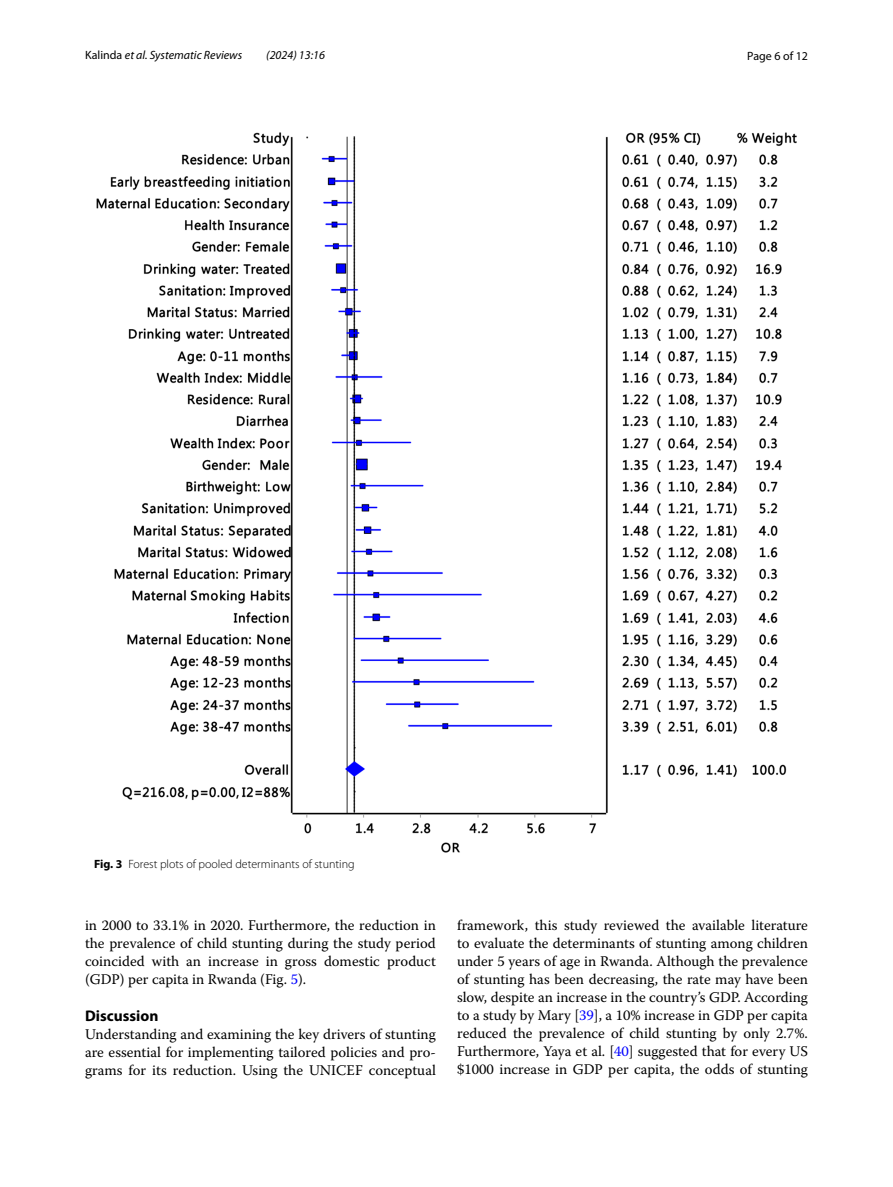
<style>
.page{position:relative;width:893px;height:1187px;background:#fff}
.page>*{position:absolute;margin:0;border:0;box-sizing:border-box;transform-origin:0 0}
.t1{font:700 15.45px "Myriad Pro";color:#000}
.t2{font:14.7px/18px "Warnock Pro";color:#000;text-align:justify}
.t3{font:300 12px "Myriad Pro";color:#000}
.t4{font:italic 12px "Myriad Pro";color:#000}
.t5{font:12px "Myriad Pro";color:#000}
.s1{font-style:normal}
.s2{font-weight:700}
.s3{color:#00f}
</style>
<div class="page">
<img style="left:96px;top:133px;width:701px;height:719px">
<p class="t4" style="left:85px;top:48px;width:159px"><span class="s1">Kalinda</span> et al. Systematic Reviews</p>
<p class="t4" style="left:266px;top:48px;width:60px">(2024) 13:16</p>
<p class="t5" style="left:747px;top:48px;width:62px">Page 6 of 12</p>
<p class="t3" style="left:94px;top:857px;width:262px"><span class="s2">Fig. 3</span> Forest plots of pooled determinants of stunting</p>
<p class="t2" style="left:85px;top:916px;width:352px">in 2000 to 33.1% in 2020. Furthermore, the reduction in the prevalence of child stunting during the study period coincided with an increase in gross domestic product (GDP) per capita in Rwanda (Fig. <span class="s3">5</span>).</p>
<p class="t1" style="left:85px;top:1005px;width:75px">Discussion</p>
<p class="t2" style="left:85px;top:1024px;width:352px">Understanding and examining the key drivers of stunting are essential for implementing tailored policies and pro&shy;grams for its reduction. Using the UNICEF conceptual</p>
<p class="t2" style="left:457px;top:916px;width:352px">framework, this study reviewed the available literature to evaluate the determinants of stunting among children under 5 years of age in Rwanda. Although the prevalence of stunting has been decreasing, the rate may have been slow, despite an increase in the country’s GDP. According to a study by Mary [<span class="s3">39</span>], a 10% increase in GDP per capita reduced the prevalence of child stunting by only 2.7%.<br>Furthermore, Yaya et al. [<span class="s3">40</span>] suggested that for every US $1000 increase in GDP per capita, the odds of stunting</p>
</div>
